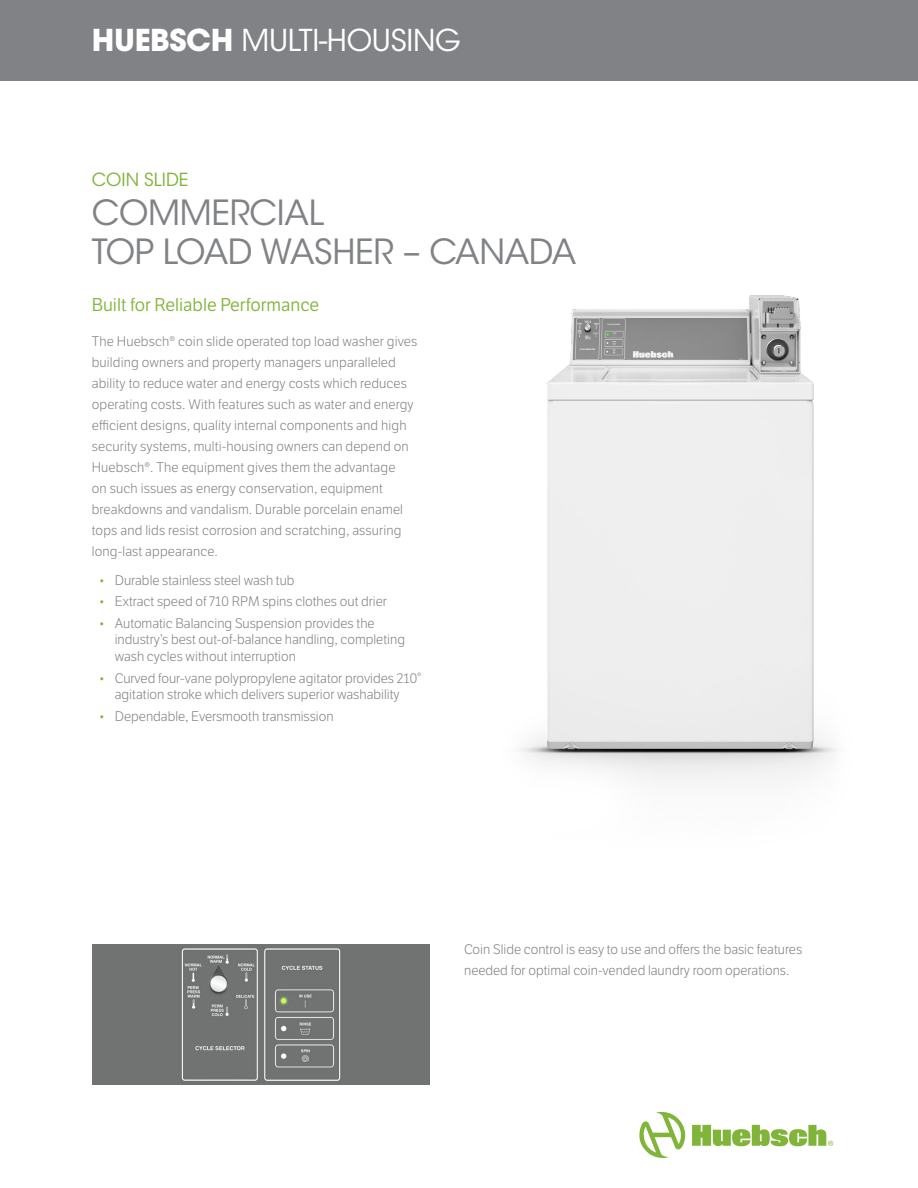
<style>
.page{position:relative;width:918px;height:1188px;background:#fff}
.page>*{position:absolute;margin:0;border:0;box-sizing:border-box;transform-origin:0 0}
.t1{font:34.5px/39px "ITC Avant Garde Std";letter-spacing:-.01em;color:#808285}
.t2{font:30px "ITC Avant Garde Std";letter-spacing:-.01em;color:#fff}
.t3{font:18px "LFT Etica";color:#80b539}
.t4{font:18px "ITC Avant Garde Std";color:#80b539}
.t5{font:300 13.5px/21px "LFT Etica";color:#808285}
.s1{font-weight:700}
.s2{color:#80b539}
</style>
<div class="page">
<div style="left:0;top:0;width:918px;height:81px;background:#808285"></div>
<img style="left:520px;top:295px;width:317px;height:486px">
<img style="left:93px;top:944px;width:336px;height:140px">
<svg style="left:639px;top:1112px;width:47px;height:46px"></svg>
<svg style="left:692px;top:1125px;width:141px;height:21px"></svg>
<h2 class="t2" style="left:92px;top:22px;width:371px"><span class="s1">HUEBSCH</span> MULTI-HOUSING</h2>
<h3 class="t4" style="left:92px;top:169px;width:98px">COIN SLIDE</h3>
<h1 class="t1" style="left:92px;top:194px;width:486px">COMMERCIAL<br>TOP LOAD WASHER – CANADA</h1>
<h3 class="t3" style="left:92px;top:294px;width:229px">Built for Reliable Performance</h3>
<p class="t5" style="left:92px;top:331px;width:327px">The Huebsch® coin slide operated top load washer gives building owners and property managers unparalleled ability to reduce water and energy costs which reduces operating costs. With features such as water and energy efficient designs, quality internal components and high security systems, multi-housing owners can depend on Huebsch®. The equipment gives them the advantage<br>on such issues as energy conservation, equipment breakdowns and vandalism. Durable porcelain enamel tops and lids resist corrosion and scratching, assuring long-last appearance.</p>
<p class="t5" style="left:99px;top:570px;width:198px"><span class="s2">•</span> Durable stainless steel wash tub</p>
<p class="t5" style="left:99px;top:592px;width:290px"><span class="s2">•</span> Extract speed of 710 RPM spins clothes out drier</p>
<p class="t5" style="left:115px;top:615px;width:292px;line-height:16.5px;text-indent:-16px"><span class="s2">•</span> Automatic Balancing Suspension provides the industry’s best out-of-balance handling, completing wash cycles without interruption</p>
<p class="t5" style="left:99px;top:670px;width:324px;line-height:16.5px;text-align:center"><span class="s2">•</span> Curved four-vane polypropylene agitator provides 210° agitation stroke which delivers superior washability</p>
<p class="t5" style="left:99px;top:706px;width:237px"><span class="s2">•</span> Dependable, Eversmooth transmission</p>
<p class="t5" style="left:464px;top:939px;width:340px;line-height:21.6px">Coin Slide control is easy to use and offers the basic features needed for optimal coin-vended laundry room operations.</p>
</div>
